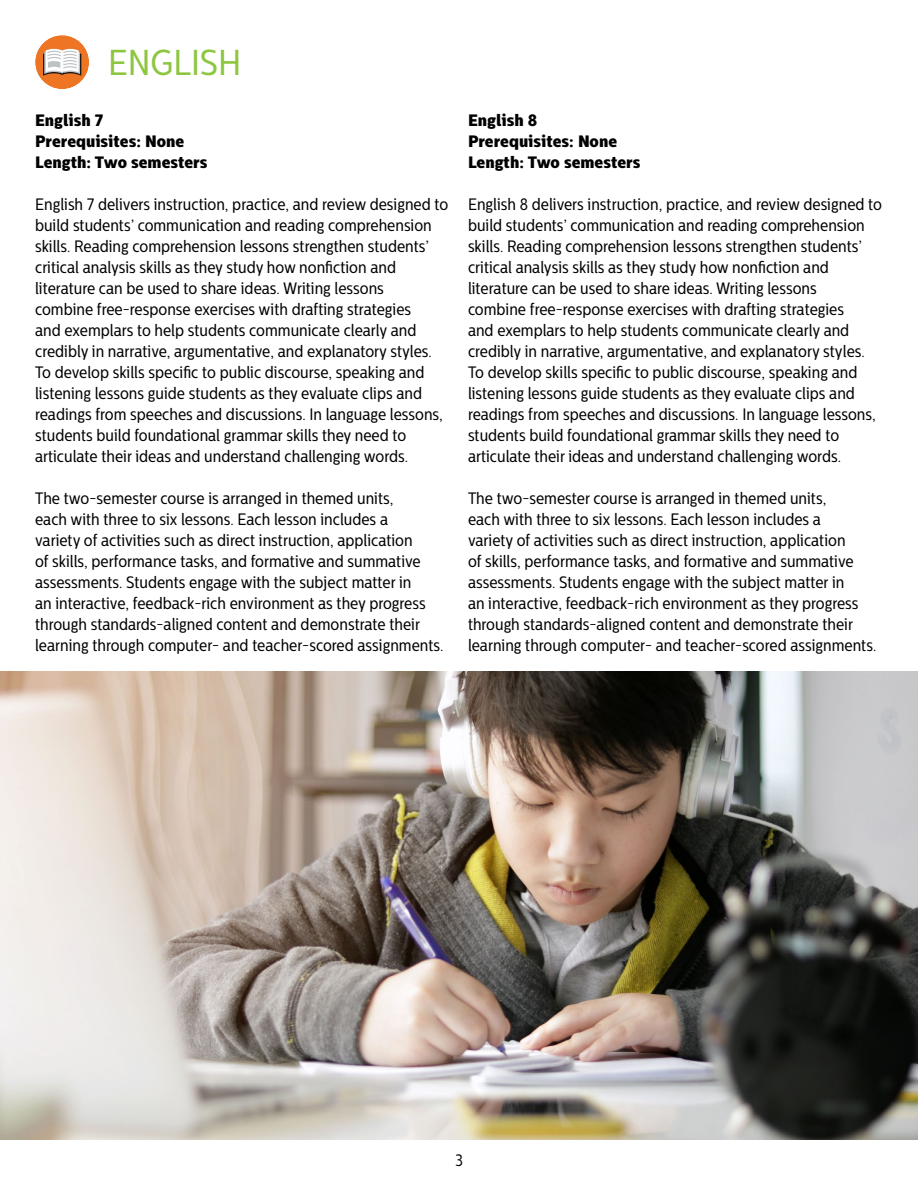
<style>
.page{position:relative;width:918px;height:1188px;background:#fff}
.page>*{position:absolute;margin:0;border:0;box-sizing:border-box;transform-origin:0 0}
.heading_24{font:36px "Centrale Sans Cnd";color:#8dc63f}
.body{font:16.5px/21px "Centrale Sans Cnd";color:#000}
.body_head{font:16.5px "Centrale Sans Cnd X Bold";color:#000;scale:1.1 1}
.class_title{font:16.5px "Centrale Sans Cnd X Bold";color:#000;scale:1.1 1}
</style>
<div class="page">
<img style="left:0;top:671px;width:918px;height:469px">
<div style="left:35px;top:35px;width:54px;height:54px;background:#ed7524;border-radius:50%"></div>
<svg style="left:43px;top:48px;width:38px;height:28px"></svg>
<p class="heading_24" style="left:108px;top:41px;width:135px">ENGLISH</p>
<p class="class_title" style="left:35px;top:110px;width:64px">English 7</p>
<p class="body_head" style="left:35px;top:131px;width:137px">Prerequisites: None</p>
<p class="body_head" style="left:35px;top:152px;width:158px">Length: Two semesters</p>
<p class="body" style="left:35px;top:194px;width:415px">English 7 delivers instruction, practice, and review designed to build students’ communication and reading comprehension skills. Reading comprehension lessons strengthen students’ critical analysis skills as they study how nonfiction and literature can be used to share ideas. Writing lessons<br>combine free-response exercises with drafting strategies<br>and exemplars to help students communicate clearly and credibly in narrative, argumentative, and explanatory styles.<br>To develop skills specific to public discourse, speaking and listening lessons guide students as they evaluate clips and readings from speeches and discussions. In language lessons, students build foundational grammar skills they need to articulate their ideas and understand challenging words.</p>
<p class="body" style="left:35px;top:488px;width:410px">The two-semester course is arranged in themed units,<br>each with three to six lessons. Each lesson includes a<br>variety of activities such as direct instruction, application<br>of skills, performance tasks, and formative and summative assessments. Students engage with the subject matter in<br>an interactive, feedback-rich environment as they progress through standards-aligned content and demonstrate their learning through computer- and teacher-scored assignments.</p>
<p class="class_title" style="left:468px;top:110px;width:65px">English 8</p>
<p class="body_head" style="left:468px;top:131px;width:137px">Prerequisites: None</p>
<p class="body_head" style="left:468px;top:152px;width:158px">Length: Two semesters</p>
<p class="body" style="left:468px;top:194px;width:416px">English 8 delivers instruction, practice, and review designed to build students’ communication and reading comprehension skills. Reading comprehension lessons strengthen students’ critical analysis skills as they study how nonfiction and literature can be used to share ideas. Writing lessons<br>combine free-response exercises with drafting strategies<br>and exemplars to help students communicate clearly and credibly in narrative, argumentative, and explanatory styles.<br>To develop skills specific to public discourse, speaking and listening lessons guide students as they evaluate clips and readings from speeches and discussions. In language lessons, students build foundational grammar skills they need to articulate their ideas and understand challenging words.</p>
<p class="body" style="left:468px;top:488px;width:410px">The two-semester course is arranged in themed units,<br>each with three to six lessons. Each lesson includes a<br>variety of activities such as direct instruction, application<br>of skills, performance tasks, and formative and summative assessments. Students engage with the subject matter in<br>an interactive, feedback-rich environment as they progress through standards-aligned content and demonstrate their learning through computer- and teacher-scored assignments.</p>
<p class="body" style="left:455px;top:1149px;width:9px">3</p>
</div>
